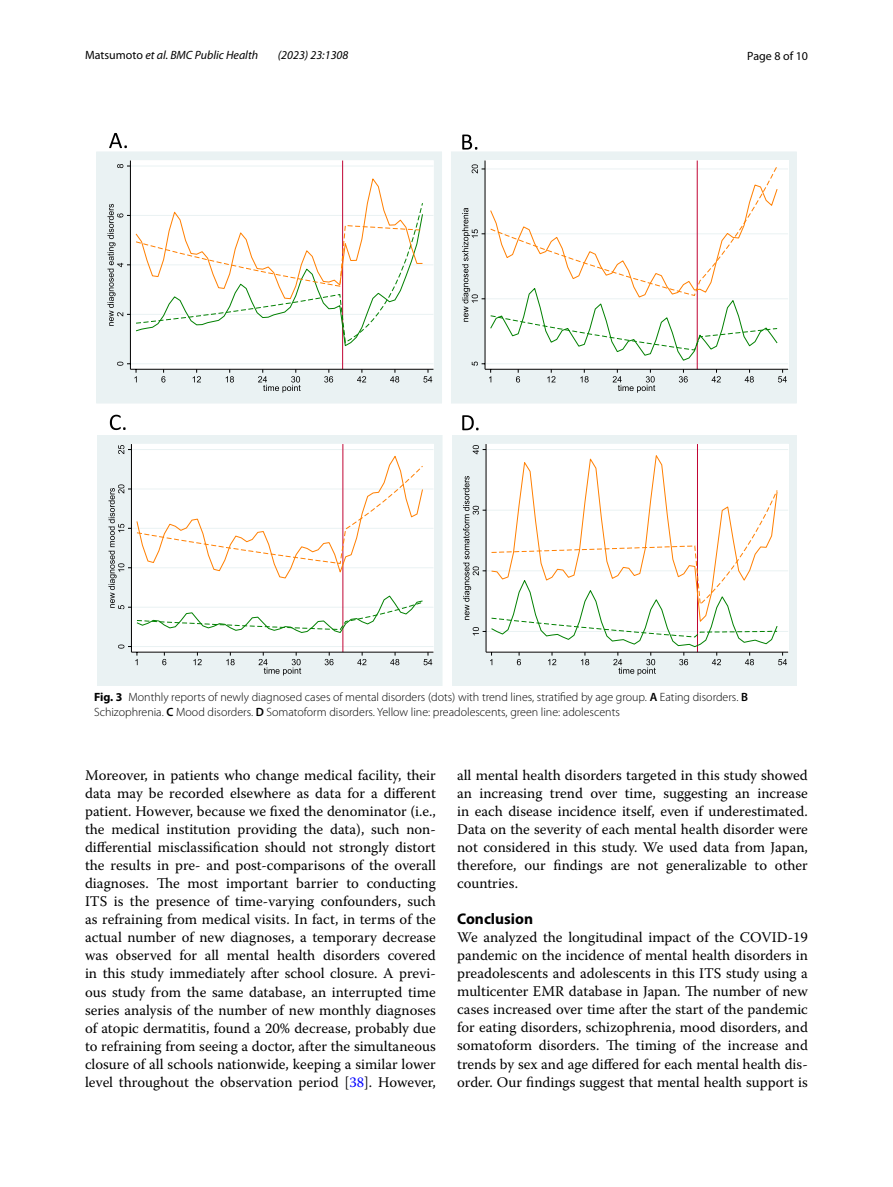
<style>
.page{position:relative;width:893px;height:1187px;background:#fff}
.page>*{position:absolute;margin:0;border:0;box-sizing:border-box;transform-origin:0 0}
.t1{font:700 15.45px "Myriad Pro";color:#000}
.t2{font:14.7px/18px "Warnock Pro";color:#000;text-align:justify}
.t3{font:300 12px/15px "Myriad Pro";color:#000}
.t4{font:italic 12px "Myriad Pro";color:#000}
.t5{font:12px "Myriad Pro";color:#000}
.s1{font-style:normal}
.s2{font-weight:700}
.s3{font-weight:600}
.s4{color:#00f}
</style>
<div class="page">
<svg style="left:109px;top:133px;width:18px;height:15px"></svg>
<svg style="left:462px;top:134px;width:15px;height:16px"></svg>
<svg style="left:110px;top:414px;width:16px;height:16px"></svg>
<svg style="left:462px;top:415px;width:17px;height:15px"></svg>
<div style="left:96px;top:152px;width:346px;height:251px;background:#eaf2f3"></div>
<div style="left:130px;top:160px;width:303px;height:209px;background:#fff"></div>
<div style="left:130px;top:160px;width:303px;height:209px;border:1px solid #fff"></div>
<hr style="left:130px;top:363px;width:303px;height:1px;background:#eaf2f3">
<hr style="left:130px;top:314px;width:303px;height:1px;background:#eaf2f3">
<hr style="left:130px;top:264px;width:303px;height:1px;background:#eaf2f3">
<hr style="left:130px;top:215px;width:303px;height:1px;background:#eaf2f3">
<hr style="left:130px;top:166px;width:303px;height:1px;background:#eaf2f3">
<hr style="left:342px;top:160px;width:1px;height:209px;background:#c10534">
<hr style="left:130px;top:160px;width:1px;height:209px;background:#000">
<svg style="left:117px;top:164px;width:13px;height:4px"></svg>
<svg style="left:107px;top:177px;width:316px;height:170px"></svg>
<hr style="left:130px;top:369px;width:303px;height:1px;background:#000">
<svg style="left:117px;top:361px;width:20px;height:21px"></svg>
<svg style="left:161px;top:369px;width:4px;height:13px"></svg>
<svg style="left:193px;top:369px;width:8px;height:13px"></svg>
<svg style="left:226px;top:369px;width:8px;height:13px"></svg>
<svg style="left:324px;top:369px;width:9px;height:13px"></svg>
<svg style="left:357px;top:369px;width:9px;height:13px"></svg>
<svg style="left:390px;top:369px;width:9px;height:13px"></svg>
<svg style="left:423px;top:369px;width:9px;height:13px"></svg>
<svg style="left:258px;top:369px;width:43px;height:23px"></svg>
<div style="left:451px;top:152px;width:346px;height:251px;background:#eaf2f3"></div>
<hr style="left:697px;top:160px;width:1px;height:209px;background:#c10534">
<hr style="left:485px;top:160px;width:1px;height:209px;background:#000">
<hr style="left:485px;top:369px;width:303px;height:1px;background:#000">
<svg style="left:462px;top:164px;width:325px;height:228px"></svg>
<div style="left:97px;top:435px;width:345px;height:251px;background:#eaf2f3"></div>
<div style="left:131px;top:444px;width:302px;height:208px;background:#fff"></div>
<div style="left:131px;top:444px;width:302px;height:208px;border:1px solid #fff"></div>
<hr style="left:131px;top:646px;width:302px;height:1px;background:#eaf2f3">
<hr style="left:131px;top:606px;width:302px;height:1px;background:#eaf2f3">
<hr style="left:131px;top:567px;width:302px;height:1px;background:#eaf2f3">
<hr style="left:131px;top:528px;width:302px;height:1px;background:#eaf2f3">
<hr style="left:131px;top:488px;width:302px;height:1px;background:#eaf2f3">
<hr style="left:131px;top:449px;width:302px;height:1px;background:#eaf2f3">
<hr style="left:342px;top:444px;width:1px;height:208px;background:#c10534">
<hr style="left:131px;top:444px;width:1px;height:208px;background:#000">
<svg style="left:109px;top:445px;width:315px;height:188px"></svg>
<hr style="left:131px;top:652px;width:302px;height:1px;background:#000">
<svg style="left:118px;top:644px;width:20px;height:21px"></svg>
<svg style="left:162px;top:652px;width:4px;height:13px"></svg>
<svg style="left:193px;top:652px;width:9px;height:13px"></svg>
<svg style="left:226px;top:652px;width:9px;height:13px"></svg>
<svg style="left:325px;top:652px;width:8px;height:13px"></svg>
<svg style="left:357px;top:652px;width:9px;height:13px"></svg>
<svg style="left:390px;top:652px;width:9px;height:13px"></svg>
<svg style="left:423px;top:652px;width:9px;height:13px"></svg>
<svg style="left:259px;top:652px;width:42px;height:23px"></svg>
<div style="left:452px;top:435px;width:345px;height:251px;background:#eaf2f3"></div>
<div style="left:486px;top:444px;width:302px;height:208px;background:#fff"></div>
<hr style="left:486px;top:631px;width:302px;height:1px;background:#eaf2f3">
<hr style="left:486px;top:570px;width:302px;height:1px;background:#eaf2f3">
<hr style="left:486px;top:510px;width:302px;height:1px;background:#eaf2f3">
<hr style="left:486px;top:449px;width:302px;height:1px;background:#eaf2f3">
<hr style="left:697px;top:444px;width:1px;height:208px;background:#c10534">
<svg style="left:522px;top:455px;width:142px;height:21px"></svg>
<hr style="left:486px;top:444px;width:1px;height:208px;background:#000">
<svg style="left:473px;top:445px;width:13px;height:9px"></svg>
<hr style="left:486px;top:652px;width:302px;height:1px;background:#000">
<svg style="left:463px;top:476px;width:324px;height:199px"></svg>
<p class="t4" style="left:85px;top:48px;width:175px"><span class="s1">Matsumoto</span> et al. BMC Public Health</p>
<p class="t4" style="left:278px;top:48px;width:72px">(2023) 23:1308</p>
<p class="t5" style="left:747px;top:48px;width:62px">Page 8 of 10</p>
<p class="t3" style="left:94px;top:689px;width:655px"><span class="s2">Fig. 3</span> Monthly reports of newly diagnosed cases of mental disorders (dots) with trend lines, stratified by age group. <span class="s3">A</span> Eating disorders. <span class="s3">B<br></span>Schizophrenia. <span class="s3">C</span> Mood disorders. <span class="s3">D</span> Somatoform disorders. Yellow line: preadolescents, green line: adolescents</p>
<p class="t2" style="left:85px;top:766px;width:352px">Moreover, in patients who change medical facility, their data may be recorded elsewhere as data for a different patient. However, because we fixed the denominator (i.e., the medical institution providing the data), such non&shy;differential misclassification should not strongly distort the results in pre- and post-comparisons of the overall diagnoses. The most important barrier to conducting ITS is the presence of time-varying confounders, such as refraining from medical visits. In fact, in terms of the actual number of new diagnoses, a temporary decrease was observed for all mental health disorders covered in this study immediately after school closure. A previ&shy;ous study from the same database, an interrupted time series analysis of the number of new monthly diagnoses of atopic dermatitis, found a 20% decrease, probably due to refraining from seeing a doctor, after the simultaneous closure of all schools nationwide, keeping a similar lower level throughout the observation period [<span class="s4">38</span>]. However,</p>
<p class="t2" style="left:457px;top:766px;width:352px">all mental health disorders targeted in this study showed an increasing trend over time, suggesting an increase in each disease incidence itself, even if underestimated.<br>Data on the severity of each mental health disorder were not considered in this study. We used data from Japan, therefore, our findings are not generalizable to other countries.</p>
<p class="t1" style="left:457px;top:909px;width:77px">Conclusion</p>
<p class="t2" style="left:457px;top:928px;width:352px">We analyzed the longitudinal impact of the COVID-19 pandemic on the incidence of mental health disorders in preadolescents and adolescents in this ITS study using a multicenter EMR database in Japan. The number of new cases increased over time after the start of the pandemic for eating disorders, schizophrenia, mood disorders, and somatoform disorders. The timing of the increase and trends by sex and age differed for each mental health dis&shy;order. Our findings suggest that mental health support is</p>
</div>
